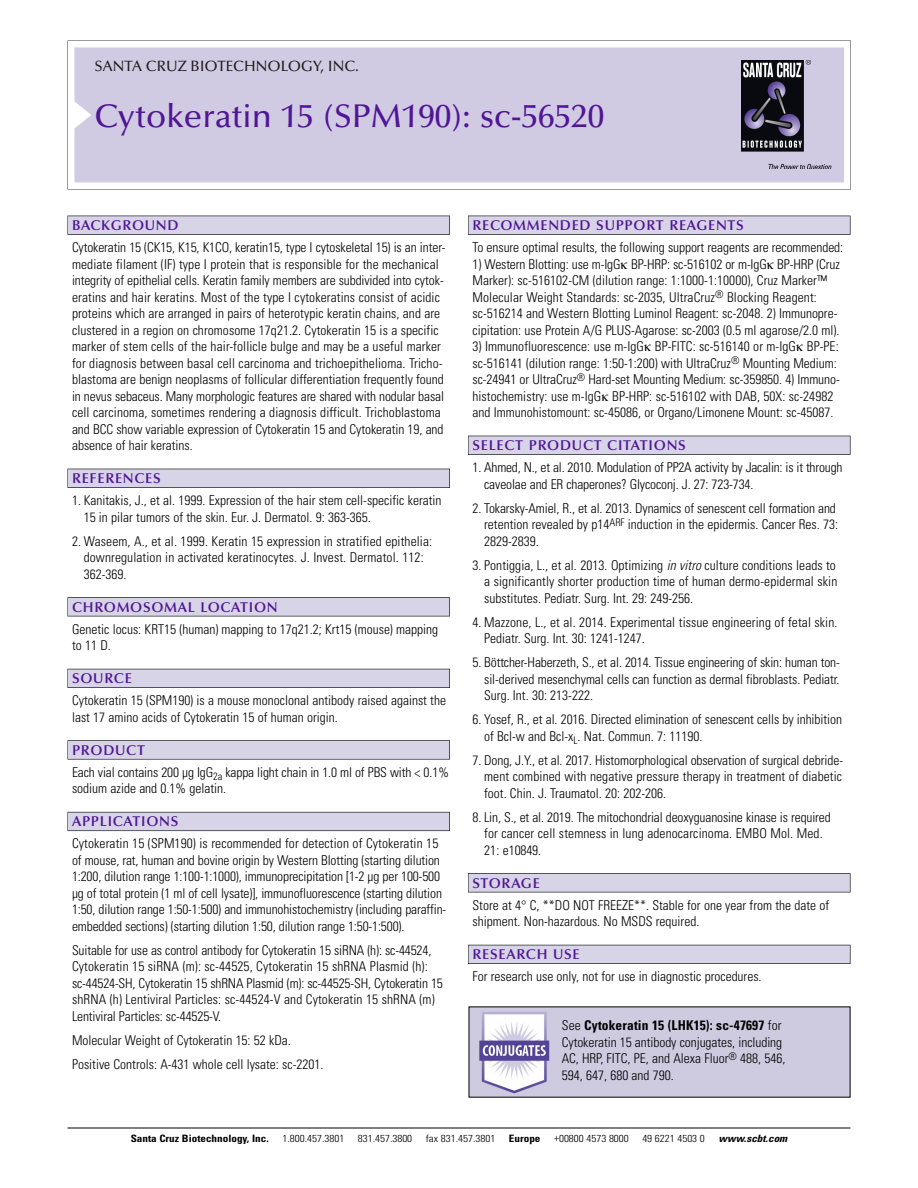
<style>
.page{position:relative;width:918px;height:1188px;background:#fff}
.page>*{position:absolute;margin:0;border:0;box-sizing:border-box;transform-origin:0 0}
.t1{font:500 33px "Optima";color:#511695}
.t2{font:500 15px "Optima";color:#231f20}
.t3{font:600 14.25px "Optima";letter-spacing:.05em;color:#511695}
.t4{font:300 condensed 13.5px/16.5px "Univers";color:#000}
.t5{font:300 condensed 10.2px "Univers";color:#000;scale:1.1 1}
.t6{font:700 condensed 10.2px "Univers";color:#000;scale:1.1 1}
.t7{font:italic 700 condensed 10.2px "Univers";color:#000;scale:1.1 1}
.s1{font-style:italic}
.s2{font-weight:700}
</style>
<div class="page">
<svg style="left:74px;top:41px;width:777px;height:148px"></svg>
<div style="left:74px;top:47px;width:770px;height:135px;background:#d1cae3"></div>
<img style="left:741px;top:60px;width:90px;height:108px">
<div style="left:68px;top:216px;width:382px;height:19px;background:#535256"></div>
<div style="left:68px;top:216px;width:381px;height:18px;background:#d7d4e8"></div>
<div style="left:68px;top:469px;width:382px;height:19px;background:#525156"></div>
<div style="left:68px;top:469px;width:381px;height:18px;background:#d7d4e8"></div>
<div style="left:68px;top:597px;width:382px;height:19px;background:#545357"></div>
<div style="left:68px;top:598px;width:381px;height:18px;background:#d7d4e8"></div>
<div style="left:68px;top:669px;width:382px;height:19px;background:#535259"></div>
<div style="left:68px;top:669px;width:381px;height:18px;background:#d7d4e8"></div>
<svg style="left:68px;top:740px;width:382px;height:20px"></svg>
<div style="left:68px;top:741px;width:381px;height:18px;background:#d7d4e8"></div>
<div style="left:68px;top:812px;width:382px;height:19px;background:#64626c"></div>
<div style="left:68px;top:812px;width:381px;height:18px;background:#d7d4e8"></div>
<div style="left:468px;top:216px;width:382px;height:19px;background:#535256"></div>
<div style="left:468px;top:216px;width:382px;height:18px;background:#d7d4e8"></div>
<div style="left:468px;top:436px;width:382px;height:19px;background:#525156"></div>
<div style="left:468px;top:436px;width:382px;height:18px;background:#d7d4e8"></div>
<div style="left:468px;top:873px;width:382px;height:19px;background:#545357"></div>
<div style="left:468px;top:874px;width:382px;height:18px;background:#d7d4e8"></div>
<div style="left:468px;top:945px;width:382px;height:19px;background:#535259"></div>
<div style="left:468px;top:945px;width:382px;height:18px;background:#d7d4e8"></div>
<hr style="left:68px;top:1128px;width:782px;height:1px;background:#000">
<img style="left:471px;top:1008px;width:377px;height:88px">
<p class="t2" style="left:94px;top:60px;width:266px">SANTA CRUZ BIOTECHNOLOGY, INC.</p>
<p class="t1" style="left:94px;top:102px;width:511px">Cytokeratin 15 (SPM190): sc-56520</p>
<p class="t3" style="left:72px;top:219px;width:108px">BACKGROUND</p>
<p class="t4" style="left:72px;top:240px;width:375px">Cytokeratin 15 (CK15, K15, K1CO, keratin15, type I cytoskeletal 15) is an inter&shy;mediate filament (IF) type I protein that is responsible for the mechanical integrity of epithelial cells. Keratin family members are subdivided into cytok&shy;eratins and hair keratins. Most of the type I cytokeratins consist of acidic proteins which are arranged in pairs of heterotypic keratin chains, and are clustered in a region on chromosome 17q21.2. Cytokeratin 15 is a specific marker of stem cells of the hair-follicle bulge and may be a useful marker for diagnosis between basal cell carcinoma and trichoepithelioma. Tricho&shy;blastoma are benign neoplasms of follicular differentiation frequently found in nevus sebaceus. Many morphologic features are shared with nodular basal cell carcinoma, sometimes rendering a diagnosis difficult. Trichoblastoma and BCC show variable expression of Cytokeratin 15 and Cytokeratin 19, and absence of hair keratins.</p>
<p class="t3" style="left:72px;top:472px;width:90px">REFERENCES</p>
<p class="t4" style="left:84px;top:493px;width:359px;text-indent:-12px">1. Kanitakis, J., et al. 1999. Expression of the hair stem cell-specific keratin<br>15 in pilar tumors of the skin. Eur. J. Dermatol. 9: 363-365.</p>
<p class="t4" style="left:84px;top:534px;width:350px;text-indent:-12px">2. Waseem, A., et al. 1999. Keratin 15 expression in stratified epithelia: downregulation in activated keratinocytes. J. Invest. Dermatol. 112:<br>362-369.</p>
<p class="t3" style="left:72px;top:601px;width:207px">CHROMOSOMAL LOCATION</p>
<p class="t4" style="left:72px;top:622px;width:368px">Genetic locus: KRT15 (human) mapping to 17q21.2; Krt15 (mouse) mapping to 11 D.</p>
<p class="t3" style="left:72px;top:672px;width:61px">SOURCE</p>
<p class="t4" style="left:72px;top:694px;width:376px">Cytokeratin 15 (SPM190) is a mouse monoclonal antibody raised against the last 17 amino acids of Cytokeratin 15 of human origin.</p>
<p class="t3" style="left:72px;top:744px;width:74px">PRODUCT</p>
<p class="t4" style="left:72px;top:765px;width:379px">Each vial contains 200 µg IgG<sub>2a</sub> kappa light chain in 1.0 ml of PBS with &lt; 0.1% sodium azide and 0.1% gelatin.</p>
<p class="t3" style="left:72px;top:816px;width:108px">APPLICATIONS</p>
<p class="t4" style="left:72px;top:837px;width:376px">Cytokeratin 15 (SPM190) is recommended for detection of Cytokeratin 15 of mouse, rat, human and bovine origin by Western Blotting (starting dilution 1:200, dilution range 1:100-1:1000), immunoprecipitation [1-2 µg per 100-500 µg of total protein (1 ml of cell lysate)], immunofluorescence (starting dilution 1:50, dilution range 1:50-1:500) and immunohistochemistry (including paraffin&shy;embedded sections) (starting dilution 1:50, dilution range 1:50-1:500).</p>
<p class="t4" style="left:72px;top:943px;width:372px">Suitable for use as control antibody for Cytokeratin 15 siRNA (h): sc-44524, Cytokeratin 15 siRNA (m): sc-44525, Cytokeratin 15 shRNA Plasmid (h): sc-44524-SH, Cytokeratin 15 shRNA Plasmid (m): sc-44525-SH, Cytokeratin 15 shRNA (h) Lentiviral Particles: sc-44524-V and Cytokeratin 15 shRNA (m)<br>Lentiviral Particles: sc-44525-V.</p>
<p class="t4" style="left:72px;top:1033px;width:220px">Molecular Weight of Cytokeratin 15: 52 kDa.</p>
<p class="t4" style="left:72px;top:1057px;width:253px">Positive Controls: A-431 whole cell lysate: sc-2201.</p>
<p class="t3" style="left:473px;top:219px;width:273px">RECOMMENDED SUPPORT REAGENTS</p>
<p class="t4" style="left:473px;top:240px;width:372px">To ensure optimal results, the following support reagents are recommended:</p>
<p class="t4" style="left:473px;top:257px;width:369px">1) Western Blotting: use m-IgG BP-HRP: sc-516102 or m-IgG BP-HRP (Cruz Marker): sc-516102-CM (dilution range: 1:1000-1:10000), Cruz Marker™ Molecular Weight Standards: sc-2035, UltraCruz<sup>®</sup> Blocking Reagent: sc-516214 and Western Blotting Luminol Reagent: sc-2048. 2) Immunopre&shy;cipitation: use Protein A/G PLUS-Agarose: sc-2003 (0.5 ml agarose/2.0 ml).</p>
<p class="t4" style="left:473px;top:339px;width:369px">3) Immunofluorescence: use m-IgG BP-FITC: sc-516140 or m-IgG BP-PE: sc-516141 (dilution range: 1:50-1:200) with UltraCruz<sup>®</sup> Mounting Medium: sc-24941 or UltraCruz<sup>®</sup> Hard-set Mounting Medium: sc-359850. 4) Immuno&shy;histochemistry: use m-IgG BP-HRP: sc-516102 with DAB, 50X: sc-24982 and Immunohistomount: sc-45086, or Organo/Limonene Mount: sc-45087.</p>
<p class="t3" style="left:473px;top:439px;width:215px">SELECT PRODUCT CITATIONS</p>
<p class="t4" style="left:484px;top:460px;width:360px;text-indent:-12px">1. Ahmed, N., et al. 2010. Modulation of PP2A activity by Jacalin: is it through caveolae and ER chaperones? Glycoconj. J. 27: 723-734.</p>
<p class="t4" style="left:484px;top:501px;width:355px;text-indent:-12px">2. Tokarsky-Amiel, R., et al. 2013. Dynamics of senescent cell formation and retention revealed by p14<sup>ARF</sup> induction in the epidermis. Cancer Res. 73:<br>2829-2839.</p>
<p class="t4" style="left:484px;top:558px;width:355px;text-align:justify;text-indent:-12px">3. Pontiggia, L., et al. 2013. Optimizing <span class="s1">in vitro</span> culture conditions leads to a significantly shorter production time of human dermo-epidermal skin substitutes. Pediatr. Surg. Int. 29: 249-256.</p>
<p class="t4" style="left:484px;top:615px;width:355px;text-indent:-12px">4. Mazzone, L., et al. 2014. Experimental tissue engineering of fetal skin.<br>Pediatr. Surg. Int. 30: 1241-1247.</p>
<p class="t4" style="left:484px;top:655px;width:357px;text-align:justify;text-indent:-12px">5. Böttcher-Haberzeth, S., et al. 2014. Tissue engineering of skin: human ton&shy;sil-derived mesenchymal cells can function as dermal fibroblasts. Pediatr.<br>Surg. Int. 30: 213-222.</p>
<p class="t4" style="left:484px;top:712px;width:359px;text-indent:-12px">6. Yosef, R., et al. 2016. Directed elimination of senescent cells by inhibition of Bcl-w and Bcl-x<sub>L</sub>. Nat. Commun. 7: 11190.</p>
<p class="t4" style="left:484px;top:753px;width:360px;text-align:justify;text-indent:-12px">7. Dong, J.Y., et al. 2017. Histomorphological observation of surgical debride&shy;ment combined with negative pressure therapy in treatment of diabetic foot. Chin. J. Traumatol. 20: 202-206.</p>
<p class="t4" style="left:484px;top:810px;width:348px;text-indent:-12px">8. Lin, S., et al. 2019. The mitochondrial deoxyguanosine kinase is required for cancer cell stemness in lung adenocarcinoma. EMBO Mol. Med.<br>21: e10849.</p>
<p class="t3" style="left:473px;top:877px;width:69px">STORAGE</p>
<p class="t4" style="left:473px;top:898px;width:358px">Store at 4° C, **DO NOT FREEZE**. Stable for one year from the date of shipment. Non-hazardous. No MSDS required.</p>
<p class="t3" style="left:473px;top:948px;width:109px">RESEARCH USE</p>
<p class="t4" style="left:473px;top:970px;width:291px">For research use only, not for use in diagnostic procedures.</p>
<p class="t4" style="left:562px;top:1019px;width:225px">See <span class="s2">Cytokeratin 15 (LHK15): sc-47697</span> for Cytokeratin 15 antibody conjugates, including AC, HRP, FITC, PE, and Alexa Fluor<sup>®</sup> 488, 546, 594, 647, 680 and 790.</p>
<p class="t6" style="left:131px;top:1135px;width:127px">Santa Cruz Biotechnology, Inc.</p>
<p class="t5" style="left:282px;top:1135px;width:58px">1.800.457.3801</p>
<p class="t5" style="left:358px;top:1135px;width:51px">831.457.3800</p>
<p class="t5" style="left:426px;top:1135px;width:65px">fax 831.457.3801</p>
<p class="t6" style="left:509px;top:1135px;width:30px">Europe</p>
<p class="t5" style="left:554px;top:1135px;width:69px">+00800 4573 8000</p>
<p class="t5" style="left:642px;top:1135px;width:58px">49 6221 4503 0</p>
<p class="t7" style="left:719px;top:1135px;width:66px">www.scbt.com</p>
</div>
